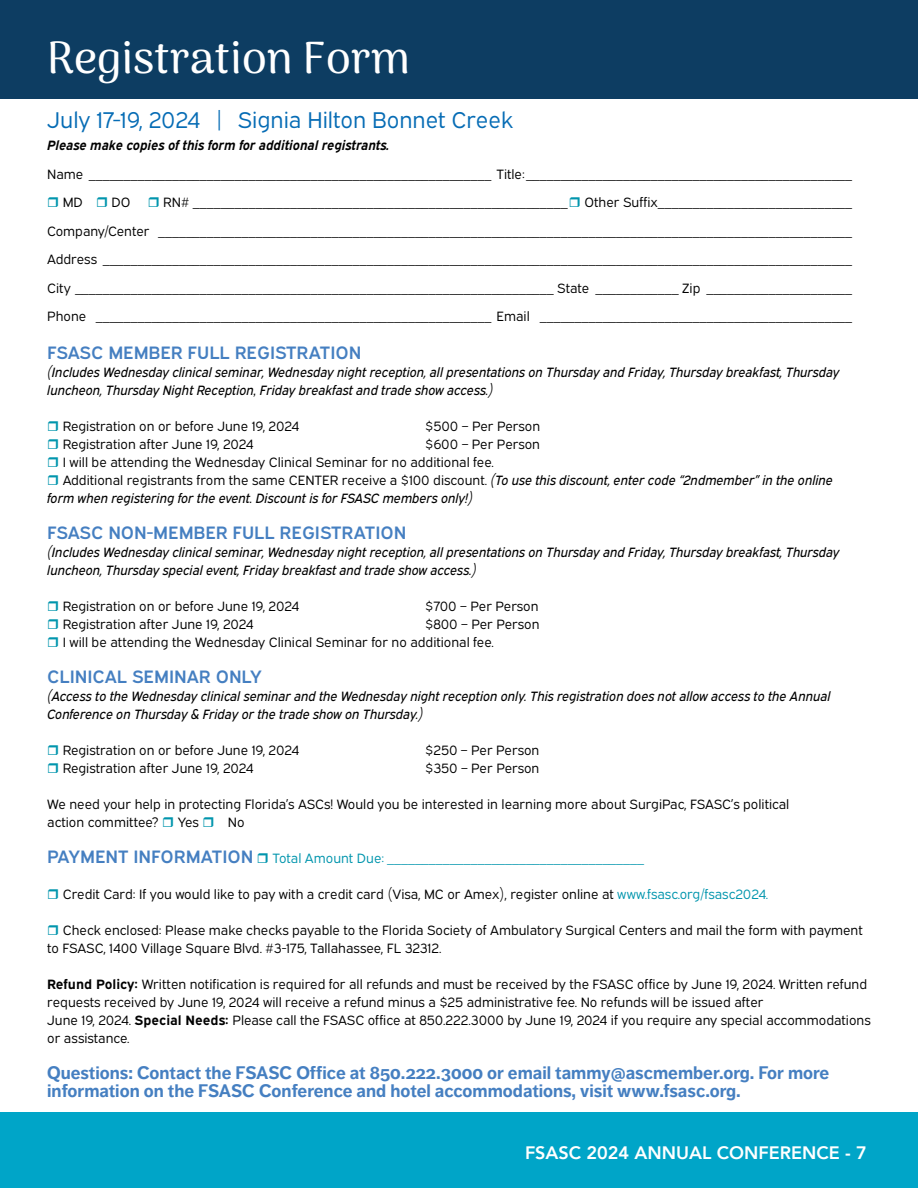
<style>
.page{position:relative;width:918px;height:1188px;background:#fff}
.page>*{position:absolute;margin:0;border:0;box-sizing:border-box;transform-origin:0 0}
.t1{font:500 45px "Arima Madurai";color:#fff}
.t2{font:22.8px "Expressway Bk";color:#066cb5}
.t3{font:700 18px/18px "Dagny Pro";color:#457fc1}
.t4{font:18px "Expressway Sb";color:#457fc1}
.t5{font:800 18px "Avenir";color:#fff}
.t6{font:13.5px/18px "Expressway Bk";color:#000}
.t7{font:italic 13.5px/18px "Expressway Rg";color:#000}
.t8{font:13.5px "Expressway Bk";color:#0095ad}
.t9{font:italic 700 13.5px "Expressway Rg";color:#000}
.s1{font-family:"Dagny Pro"}
.s2{font-family:"Expressway Rg";font-style:italic}
.s3{font-family:"Expressway Sb";font-size:18px;color:#457fc1}
.s4{color:#0095ad}
.s5{font-family:"Expressway Rg";font-weight:700}
</style>
<div class="page">
<div style="left:0;top:1112px;width:918px;height:76px;background:#00a5c8"></div>
<div style="left:0;top:0;width:918px;height:98px;background:#0d3d62"></div>
<h1 class="t1" style="left:47px;top:26px;width:365px">Registration Form</h1>
<h2 class="t2" style="left:47px;top:102px;width:468px">July 17-19, 2024 | Signia Hilton Bonnet Creek</h2>
<p class="t9" style="left:47px;top:135px;width:344px">Please make copies of this form for additional registrants.</p>
<p class="t6" style="left:63px;top:158px;width:791px;line-height:28.5px;text-indent:-15px">Name __________________________________________________________ Title:_______________________________________________<br>MD</p>
<p class="t6" style="left:47px;top:187px;width:806px;line-height:28.5px;text-align:justify;text-indent:116px">RN# ______________________________________________________ Other Suffix____________________________ Company/Center ____________________________________________________________________________________________________ Address ____________________________________________________________________________________________________________ City _____________________________________________________________________ State ____________ Zip _____________________ Phone _________________________________________________________ Email _____________________________________________</p>
<h3 class="t4" style="left:47px;top:338px;width:316px">FSASC MEMBER FULL REGISTRATION</h3>
<p class="t7" style="left:47px;top:361px;width:794px">(Includes Wednesday clinical seminar, Wednesday night reception, all presentations on Thursday and Friday, Thursday breakfast, Thursday luncheon, Thursday Night Reception<span class="s1">,</span> Friday breakfast and trade show access.)</p>
<p class="t6" style="left:63px;top:415px;width:238px">Registration on or before June 19, 2024</p>
<p class="t6" style="left:425px;top:415px;width:116px">$500 – Per Person</p>
<p class="t6" style="left:63px;top:433px;width:193px">Registration after June 19, 2024</p>
<p class="t6" style="left:112px;top:192px;width:21px">DO</p>
<p class="t6" style="left:63px;top:433px;width:772px;text-indent:363px">$600 – Per Person<br>I will be attending the Wednesday Clinical Seminar for no additional fee.<br>Additional registrants from the same CENTER receive a $100 discount. <span class="s2">(To use this discount, enter code “2ndmember” in the online</span></p>
<p class="t7" style="left:47px;top:487px;width:427px">form when registering for the event. Discount is for FSASC members only!)</p>
<h3 class="t4" style="left:47px;top:518px;width:361px">FSASC NON-MEMBER FULL REGISTRATION</h3>
<p class="t7" style="left:47px;top:541px;width:794px">(Includes Wednesday clinical seminar, Wednesday night reception, all presentations on Thursday and Friday, Thursday breakfast, Thursday luncheon, Thursday special event, Friday breakfast and trade show access.)</p>
<p class="t6" style="left:63px;top:595px;width:238px">Registration on or before June 19, 2024</p>
<p class="t6" style="left:425px;top:595px;width:115px">$700 – Per Person</p>
<p class="t6" style="left:63px;top:613px;width:193px">Registration after June 19, 2024</p>
<p class="t6" style="left:63px;top:613px;width:478px;text-indent:363px">$800 – Per Person<br>I will be attending the Wednesday Clinical Seminar for no additional fee.</p>
<h3 class="t4" style="left:47px;top:662px;width:216px">CLINICAL SEMINAR ONLY</h3>
<p class="t7" style="left:47px;top:685px;width:785px">(Access to the Wednesday clinical seminar and the Wednesday night reception only. This registration does not allow access to the Annual<br>Conference on Thursday &amp; Friday or the trade show on Thursday.)</p>
<p class="t6" style="left:63px;top:739px;width:238px">Registration on or before June 19, 2024</p>
<p class="t6" style="left:425px;top:739px;width:116px">$250 – Per Person</p>
<p class="t6" style="left:63px;top:757px;width:193px">Registration after June 19, 2024</p>
<p class="t6" style="left:425px;top:757px;width:116px">$350 – Per Person</p>
<p class="t6" style="left:47px;top:793px;width:744px">We need your help in protecting Florida’s ASCs! Would you be interested in learning more about SurgiPac, FSASC’s political action committee?</p>
<p class="t6" style="left:178px;top:811px;width:23px">Yes</p>
<p class="t6" style="left:228px;top:811px;width:18px">No</p>
<p class="t8" style="left:47px;top:847px;width:598px"><span class="s3">PAYMENT INFORMATION</span> Total Amount Due: _____________________________________</p>
<p class="t6" style="left:63px;top:883px;width:707px">Credit Card: If you would like to pay with a credit card (Visa, MC or Amex), register online at <span class="s4">www.fsasc.org/fsasc2024.</span></p>
<p class="t6" style="left:47px;top:919px;width:817px;text-indent:15px">Check enclosed: Please make checks payable to the Florida Society of Ambulatory Surgical Centers and mail the form with payment to FSASC, 1400 Village Square Blvd. #3-175, Tallahassee, FL 32312.</p>
<p class="t6" style="left:47px;top:973px;width:825px"><span class="s5">Refund Policy:</span> Written notification is required for all refunds and must be received by the FSASC office by June 19, 2024. Written refund requests received by June 19, 2024 will receive a refund minus a $25 administrative fee. No refunds will be issued after<br>June 19, 2024. <span class="s5">Special Needs:</span> Please call the FSASC office at 850.222.3000 by June 19, 2024 if you require any special accommodations or assistance.</p>
<h3 class="t3" style="left:47px;top:1064px;width:784px">Questions: Contact the FSASC Office at 850.222.3000 or email tammy@ascmember.org. For more information on the FSASC Conference and hotel accommodations, visit www.fsasc.org.</h3>
<h3 class="t5" style="left:525px;top:1139px;width:343px">FSASC 2024 ANNUAL CONFERENCE - 7</h3>
</div>
